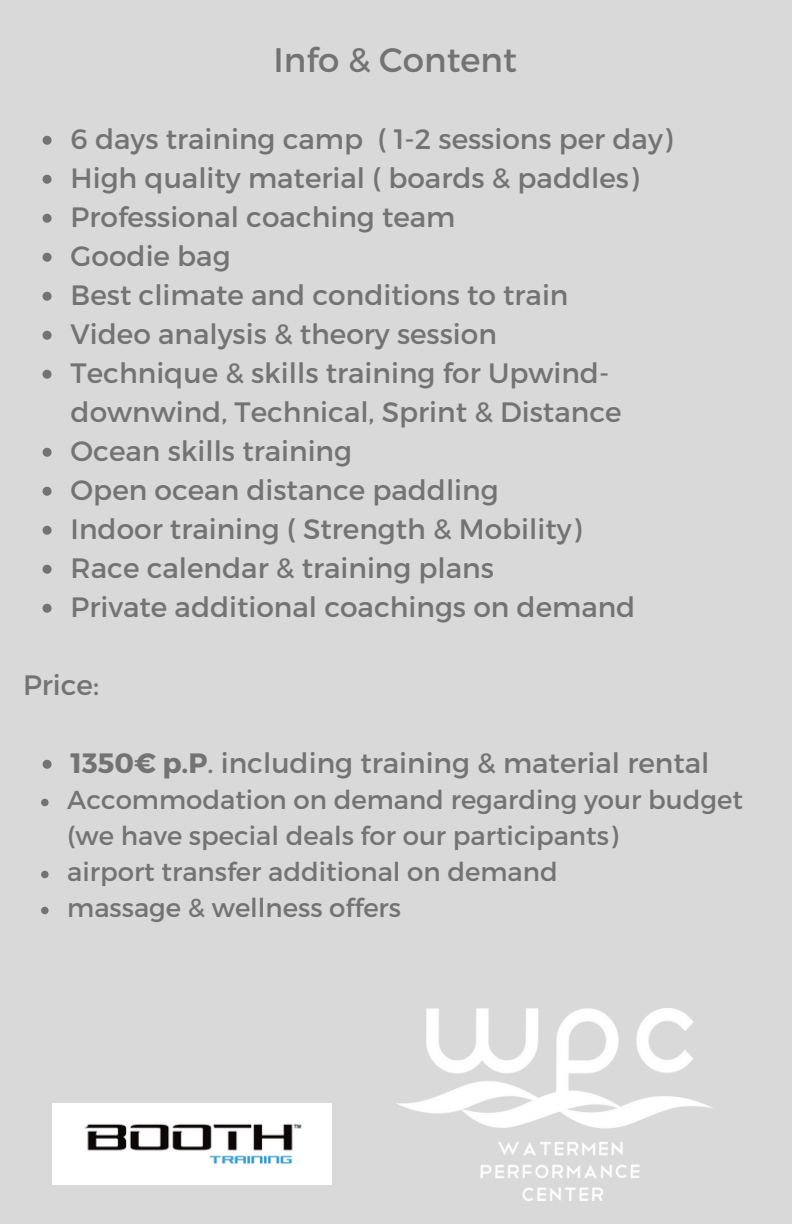
<style>
.page{position:relative;width:792px;height:1224px;background:#d9d9d9}
.page>*{position:absolute;margin:0;border:0;box-sizing:border-box;transform-origin:0 0}
.t1{font:34px "Montserrat";color:#737373}
.t2{font:28px/39px "Montserrat";color:#737373}
.t3{font:26px/36px "Montserrat";color:#737373}
.s1{font-weight:700}
</style>
<div class="page">
<img style="left:52px;top:1104px;width:279px;height:81px">
<img style="left:397px;top:1008px;width:315px;height:192px">
<svg style="left:43px;top:136px;width:9px;height:9px"></svg>
<svg style="left:43px;top:175px;width:9px;height:9px"></svg>
<svg style="left:43px;top:214px;width:9px;height:9px"></svg>
<svg style="left:43px;top:253px;width:9px;height:9px"></svg>
<svg style="left:43px;top:292px;width:9px;height:9px"></svg>
<svg style="left:43px;top:331px;width:9px;height:9px"></svg>
<svg style="left:43px;top:370px;width:9px;height:9px"></svg>
<svg style="left:43px;top:448px;width:9px;height:9px"></svg>
<svg style="left:43px;top:487px;width:9px;height:9px"></svg>
<svg style="left:43px;top:526px;width:9px;height:9px"></svg>
<svg style="left:43px;top:565px;width:9px;height:9px"></svg>
<svg style="left:43px;top:604px;width:9px;height:9px"></svg>
<svg style="left:43px;top:760px;width:9px;height:9px"></svg>
<svg style="left:41px;top:799px;width:8px;height:7px"></svg>
<svg style="left:41px;top:871px;width:8px;height:7px"></svg>
<svg style="left:41px;top:907px;width:8px;height:7px"></svg>
<p class="t1" style="left:274px;top:38px;width:245px">Info &amp; Content</p>
<p class="t2" style="left:71px;top:118px;width:603px">6 days training camp ( 1-2 sessions per day)</p>
<p class="t2" style="left:71px;top:157px;width:570px">High quality material ( boards &amp; paddles)</p>
<p class="t2" style="left:71px;top:196px;width:386px">Professional coaching team</p>
<p class="t2" style="left:71px;top:235px;width:161px">Goodie bag</p>
<p class="t2" style="left:71px;top:274px;width:499px">Best climate and conditions to train</p>
<p class="t2" style="left:71px;top:313px;width:428px">Video analysis &amp; theory session</p>
<p class="t2" style="left:71px;top:352px;width:552px">Technique &amp; skills training for Upwind&shy;downwind, Technical, Sprint &amp; Distance</p>
<p class="t2" style="left:71px;top:430px;width:283px">Ocean skills training</p>
<p class="t2" style="left:71px;top:469px;width:430px">Open ocean distance paddling</p>
<p class="t2" style="left:71px;top:508px;width:512px">Indoor training ( Strength &amp; Mobility)</p>
<p class="t2" style="left:71px;top:547px;width:425px">Race calendar &amp; training plans</p>
<p class="t2" style="left:71px;top:586px;width:566px">Private additional coachings on demand</p>
<p class="t2" style="left:23px;top:664px;width:77px">Price:</p>
<p class="t2" style="left:71px;top:742px;width:640px"><span class="s1">1350€ p.P</span>. including training &amp; material rental</p>
<p class="t3" style="left:67px;top:781px;width:677px">Accommodation on demand regarding your budget</p>
<p class="t3" style="left:67px;top:817px;width:552px">(we have special deals for our participants) airport transfer additional on demand</p>
<p class="t3" style="left:67px;top:889px;width:335px">massage &amp; wellness offers</p>
</div>
